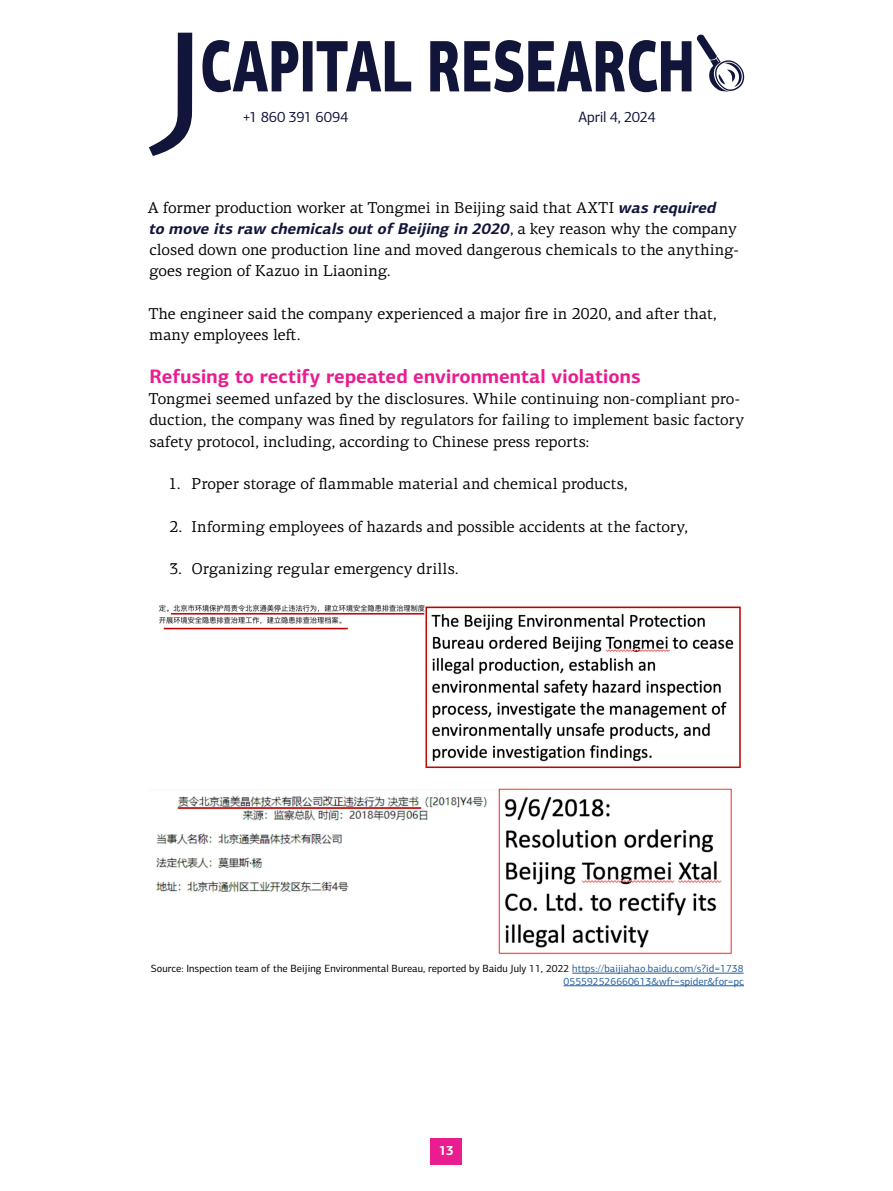
<style>
.page{position:relative;width:893px;height:1191px;background:#fff}
.page>*{position:absolute;margin:0;border:0;box-sizing:border-box;transform-origin:0 0}
.t1{font:700 19.5px "PF Centro Sans Pro";color:#e91d8f}
.t2{font:15.75px/21.3px "PF Centro Serif Pro";color:#000}
.t3{font:italic 700 15.75px "PF Centro Sans Pro";color:#11153a}
.t4{font:15px "PF Centro Sans Pro";letter-spacing:-.02em;color:#11153a}
.t5{font:700 13.5px "PF Centro Sans Pro";color:#fff}
.t6{font:10.5px/12.6px "PF Centro Sans Pro";color:#000;text-align:right}
.s1{font-family:"PF Centro Sans Pro";font-weight:700;font-style:italic;color:#11153a}
.s2{font-family:"PF Centro Serif Pro";font-weight:400;font-style:normal;color:#000}
.s3{color:#215e9e}
</style>
<div class="page">
<div style="left:431px;top:1138px;width:31px;height:26px;background:#e91d8f"></div>
<svg style="left:697px;top:35px;width:47px;height:57px"></svg>
<svg style="left:202px;top:40px;width:489px;height:52px"></svg>
<svg style="left:149px;top:33px;width:43px;height:123px"></svg>
<hr style="left:572px;top:973px;width:172px;height:1px;background:#215e9e">
<hr style="left:564px;top:985px;width:180px;height:1px;background:#215e9e">
<img style="left:155px;top:604px;width:586px;height:351px">
<p class="t4" style="left:243px;top:108px;width:107px">+1 860 391 6094</p>
<p class="t4" style="left:579px;top:108px;width:79px">April 4, 2024</p>
<p class="t2" style="left:148px;top:197px;width:573px">A former production worker at Tongmei in Beijing said that AXTI <span class="s1">wasrequired</span></p>
<p class="t3" style="left:148px;top:218px;width:590px">to move itsraw chemicalsoutofBeijing in 2020<span class="s2">, a k e y r e a s o n w h y t h e c o m p a n y</span></p>
<p class="t2" style="left:149px;top:239px;width:591px">closed down one production line and moved dangerous chemicals to the anything&shy;goes region of Kazuo in Liaoning.</p>
<p class="t2" style="left:149px;top:303px;width:569px">The engineer said the company experienced a major fire in 2020, and after that, many employees left.</p>
<p class="t1" style="left:149px;top:364px;width:493px">Refusing to rectify repeated environmental violations</p>
<p class="t2" style="left:149px;top:388px;width:597px">Tongmei seemed unfazed by the disclosures. While continuing non-compliant pro&shy;duction, the company was fined by regulators for failing to implement basic factory safety protocol, including, according to Chinese press reports:</p>
<p class="t2" style="left:169px;top:473px;width:460px">1. Proper storage of flammable material and chemical products,</p>
<p class="t2" style="left:170px;top:516px;width:520px">2. Informing employees of hazards and possible accidents at the factory,</p>
<p class="t2" style="left:170px;top:558px;width:290px">3. Organizing regular emergency drills.</p>
<p class="t6" style="left:151px;top:962px;width:595px">Source: Inspection team of the Beijing Environmental Bureau, reported by Baidu July 11, 2022 <span class="s3">https://baijiahao.baidu.com/s?id=1738<br>055592526660613&amp;wfr=spider&amp;for=pc</span></p>
<p class="t5" style="left:439px;top:1141px;width:16px">13</p>
</div>
